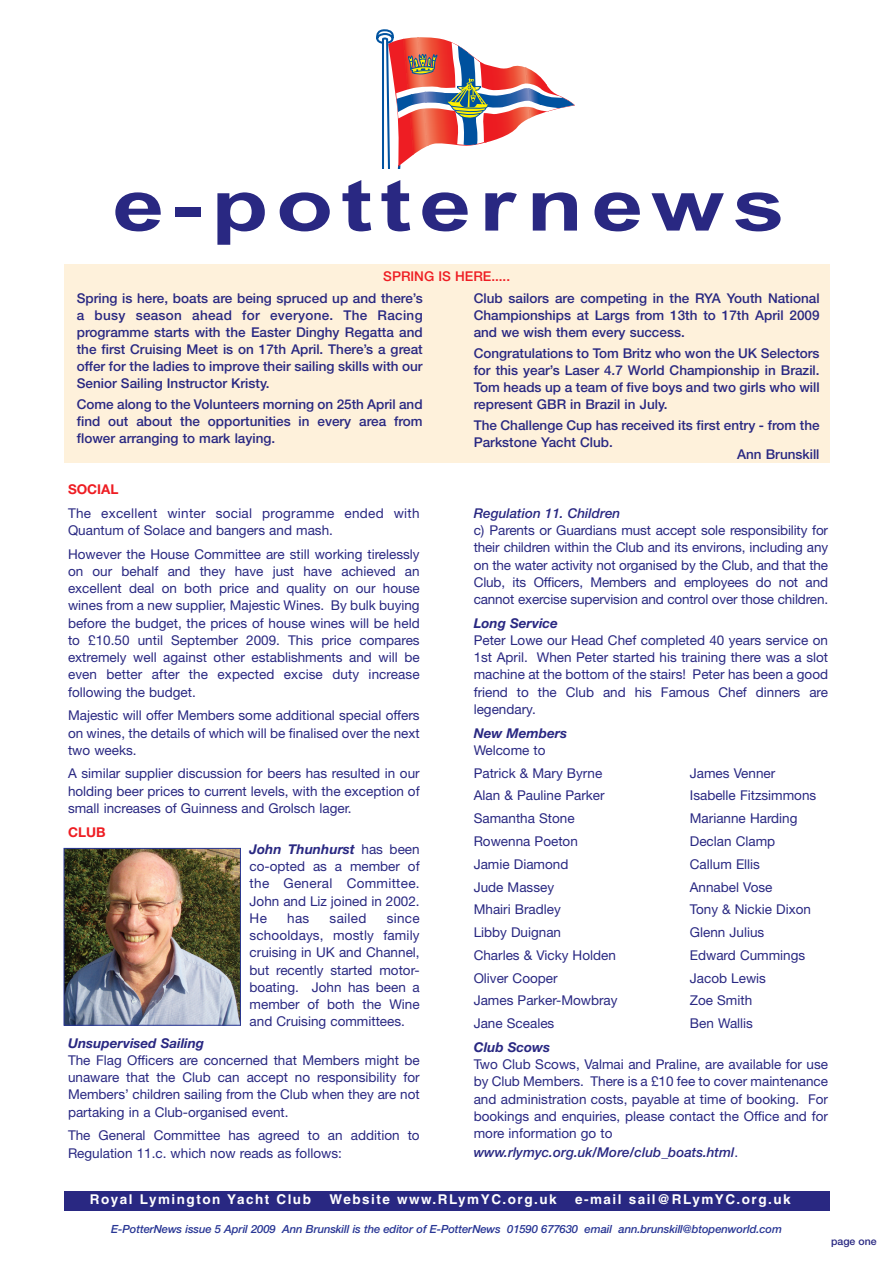
<style>
.page{position:relative;width:893px;height:1263px;background:#fff}
.page>*{position:absolute;margin:0;border:0;box-sizing:border-box;transform-origin:0 0}
.t1{font:700 72px "Arial";letter-spacing:.085em;color:#292882;scale:1.3 1}
.t2{font:13.5px/17.2px "Helvetica Neue";color:#292882;text-align:justify}
.t3{font:500 13.5px/17px "Helvetica Neue";color:#292882;text-align:justify}
.t4{font:13.5px/17.2px "Helvetica Neue";letter-spacing:.02em;color:#292882}
.t5{font:700 13.5px "Helvetica";letter-spacing:.11em;color:#fff}
.t6{font:italic 500 13.5px "Helvetica Neue";color:#292882}
.t7{font:italic 700 13.5px "Helvetica Neue";color:#292882}
.t8{font:500 13.5px "Helvetica Neue";color:#ee1d23}
.t9{font:700 13.5px "Helvetica Neue";color:#ee1d23}
.t10{font:italic 500 11.25px "Helvetica Neue";letter-spacing:-.01em;color:#293795}
.t11{font:500 10.5px "Helvetica Neue";color:#292882}
.s1{font-weight:700;font-style:italic}
.s2{font-weight:400;font-style:normal}
</style>
<div class="page">
<div style="left:64px;top:264px;width:765px;height:199px;background:#fef1db"></div>
<svg style="left:376px;top:30px;width:198px;height:138px"></svg>
<div style="left:64px;top:1191px;width:765px;height:19px;background:#292882"></div>
<img style="left:66px;top:850px;width:172px;height:173px">
<div style="left:64px;top:848px;width:176px;height:177px;border:1px solid #293795"></div>
<h1 class="t1" style="left:112px;top:179px;width:518px">e-potternews</h1>
<p class="t8" style="left:383px;top:272px;width:128px">SPRING IS HERE.....</p>
<p class="t3" style="left:77px;top:291px;width:347px">Spring is here, boats are being spruced up and there’s a busy season ahead for everyone. The Racing programme starts with the Easter Dinghy Regatta and the first Cruising Meet is on 17th April. There’s a great offer for the ladies to improve their sailing skills with our Senior Sailing Instructor Kristy.</p>
<p class="t3" style="left:77px;top:397px;width:347px">Come along to the Volunteers morning on 25th April and find out about the opportunities in every area from flower arranging to mark laying.</p>
<p class="t9" style="left:68px;top:484px;width:52px">SOCIAL</p>
<p class="t4" style="left:68px;top:506px;width:353px">The excellent winter social programme ended with<br>Quantum of Solace and bangers and mash.</p>
<p class="t2" style="left:68px;top:547px;width:353px">However the House Committee are still working tirelessly on our behalf and they have just have achieved an excellent deal on both price and quality on our house wines from a new supplier, Majestic Wines. By bulk buying before the budget, the prices of house wines will be held to £10.50 until September 2009. This price compares extremely well against other establishments and will be even better after the expected excise duty increase following the budget.</p>
<p class="t2" style="left:68px;top:708px;width:353px">Majestic will offer Members some additional special offers on wines, the details of which will be finalised over the next two weeks.</p>
<p class="t2" style="left:68px;top:766px;width:353px">A similar supplier discussion for beers has resulted in our holding beer prices to current levels, with the exception of small increases of Guinness and Grolsch lager.</p>
<p class="t9" style="left:68px;top:827px;width:39px">CLUB</p>
<p class="t2" style="left:249px;top:842px;width:171px"><span class="s1">John Thunhurst</span> has been co-opted as a member of the General Committee.<br>John and Liz joined in 2002.<br>He</p>
<p class="t2" style="left:249px;top:911px;width:171px;text-indent:137px">since schooldays, mostly family cruising in UK and Channel, but recently started motor&shy;boating. John has been a member of both the Wine and Cruising committees.</p>
<p class="t2" style="left:287px;top:911px;width:24px">has</p>
<p class="t2" style="left:329px;top:911px;width:38px">sailed</p>
<p class="t7" style="left:68px;top:1038px;width:138px">Unsupervised Sailing</p>
<p class="t2" style="left:68px;top:1053px;width:353px">The Flag Officers are concerned that Members might be unaware that the Club can accept no responsibility for Members’ children sailing from the Club when they are not partaking in a Club-organised event.</p>
<p class="t2" style="left:68px;top:1128px;width:353px">The General Committee has agreed to an addition to<br>Regulation 11.c. which now reads as follows:</p>
<p class="t3" style="left:473px;top:291px;width:347px">Club sailors are competing in the RYA Youth National Championships at Largs from 13th to 17th April 2009 and we wish them every success.</p>
<p class="t3" style="left:473px;top:346px;width:347px">Congratulations to Tom Britz who won the UK Selectors for this year’s Laser 4.7 World Championship in Brazil.<br>Tom heads up a team of five boys and two girls who will represent GBR in Brazil in July.</p>
<p class="t3" style="left:473px;top:418px;width:347px">The Challenge Cup has received its first entry - from the<br>Parkstone Yacht Club.</p>
<p class="t3" style="left:737px;top:447px;width:84px">Ann Brunskill</p>
<p class="t6" style="left:473px;top:508px;width:148px">Regulation 11. Children</p>
<p class="t2" style="left:473px;top:523px;width:356px">c) Parents or Guardians must accept sole responsibility for their children within the Club and its environs, including any on the water activity not organised by the Club, and that the Club, its Officers, Members and employees do not and cannot exercise supervision and control over those children.</p>
<p class="t7" style="left:473px;top:618px;width:86px">Long Service</p>
<p class="t2" style="left:473px;top:633px;width:356px">Peter Lowe our Head Chef completed 40 years service on 1st April. When Peter started his training there was a slot machine at the bottom of the stairs! Peter has been a good friend to the Club and his Famous Chef dinners are legendary.</p>
<p class="t7" style="left:473px;top:728px;width:95px">New Members</p>
<p class="t2" style="left:473px;top:740px;width:130px;line-height:22.8px">Welcome to<br>Patrick &amp; Mary Byrne</p>
<p class="t2" style="left:689px;top:766px;width:87px">James Venner</p>
<p class="t2" style="left:473px;top:788px;width:132px">Alan &amp; Pauline Parker</p>
<p class="t2" style="left:689px;top:788px;width:128px">Isabelle Fitzsimmons</p>
<p class="t2" style="left:473px;top:811px;width:102px">Samantha Stone</p>
<p class="t2" style="left:689px;top:811px;width:109px">Marianne Harding</p>
<p class="t2" style="left:473px;top:834px;width:106px">Rowenna Poeton</p>
<p class="t2" style="left:689px;top:834px;width:87px">Declan Clamp</p>
<p class="t2" style="left:473px;top:857px;width:96px">Jamie Diamond</p>
<p class="t2" style="left:689px;top:857px;width:72px">Callum Ellis</p>
<p class="t2" style="left:473px;top:879px;width:82px">Jude Massey</p>
<p class="t2" style="left:689px;top:879px;width:84px">Annabel Vose</p>
<p class="t2" style="left:473px;top:902px;width:89px">Mhairi Bradley</p>
<p class="t2" style="left:689px;top:902px;width:123px">Tony &amp; Nickie Dixon</p>
<p class="t2" style="left:473px;top:925px;width:89px">Libby Duignan</p>
<p class="t2" style="left:689px;top:925px;width:76px">Glenn Julius</p>
<p class="t2" style="left:473px;top:948px;width:144px">Charles &amp; Vicky Holden</p>
<p class="t2" style="left:689px;top:948px;width:117px">Edward Cummings</p>
<p class="t2" style="left:473px;top:971px;width:85px">Oliver Cooper</p>
<p class="t2" style="left:689px;top:971px;width:78px">Jacob Lewis</p>
<p class="t2" style="left:473px;top:993px;width:145px">James Parker-Mowbray</p>
<p class="t2" style="left:689px;top:993px;width:64px">Zoe Smith</p>
<p class="t2" style="left:473px;top:1016px;width:82px">Jane Sceales</p>
<p class="t2" style="left:689px;top:1016px;width:65px">Ben Wallis</p>
<p class="t7" style="left:473px;top:1042px;width:78px">Club Scows</p>
<p class="t2" style="left:473px;top:1057px;width:356px">Two Club Scows, Valmai and Praline, are available for use by Club Members. There is a £10 fee to cover maintenance and administration costs, payable at time of booking. For bookings and enquiries, please contact the Office and for more information go to</p>
<p class="t6" style="left:473px;top:1148px;width:266px">www.rlymyc.org.uk/More/club_boats.html<span class="s2">.</span></p>
<p class="t5" style="left:90px;top:1194px;width:222px">Royal Lymington Yacht Club</p>
<p class="t5" style="left:329px;top:1194px;width:229px">Website www.RLymYC.org.uk</p>
<p class="t5" style="left:575px;top:1194px;width:217px">e-mail sail@RLymYC.org.uk</p>
<p class="t10" style="left:111px;top:1225px;width:672px">E-PotterNews issue 5 April 2009 Ann Brunskill is the editor of E-PotterNews 01590 677630 email ann.brunskill@btopenworld.com</p>
<p class="t11" style="left:831px;top:1237px;width:47px">page one</p>
</div>
